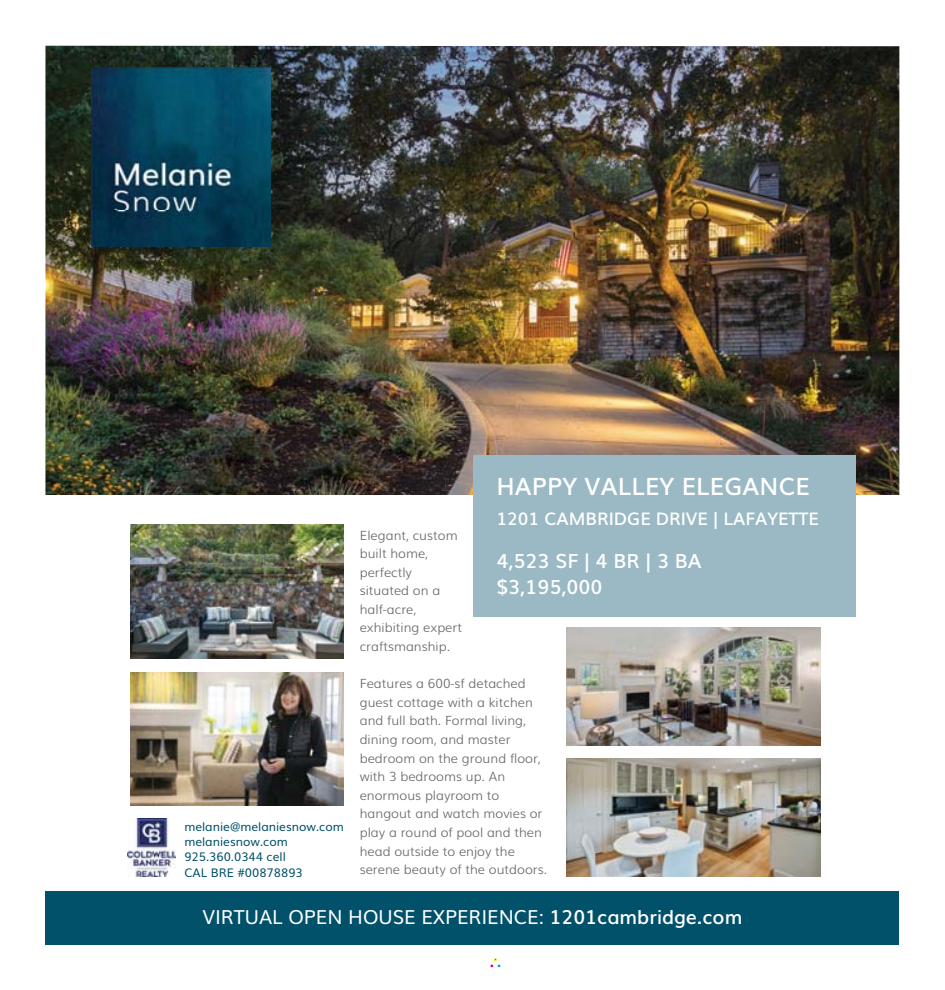
<style>
.page{position:relative;width:945px;height:990px;background:#fff}
.page>*{position:absolute;margin:0;border:0;box-sizing:border-box;transform-origin:0 0}
.t1{font:600 24px "Muli";letter-spacing:.005em;color:#fff}
.t2{font:600 19.62px/26.2px "Muli";color:#fff}
.t3{font:19.5px "Muli";color:#fff}
.t4{font:600 17.5px "Muli";color:#fff}
.t5{font:300 12.88px/18.6px "Muli";color:#666767}
.t6{font:12px/15.2px "Muli";color:#02516a}
.s1{font-weight:600}
</style>
<div class="page">
<div style="left:490px;top:958px;width:11px;height:10px;border:1px solid #fff"></div>
<div style="left:45px;top:891px;width:854px;height:54px;background:#02516a"></div>
<img style="left:45px;top:46px;width:854px;height:449px">
<img style="left:92px;top:68px;width:178px;height:178px">
<div style="left:473px;top:455px;width:383px;height:161px;background:#9ab9c4"></div>
<img style="left:128px;top:819px;width:48px;height:57px">
<img style="left:566px;top:627px;width:254px;height:118px">
<img style="left:566px;top:758px;width:254px;height:119px">
<img style="left:130px;top:525px;width:213px;height:133px">
<img style="left:131px;top:672px;width:213px;height:134px">
<p class="t6" style="left:184px;top:819px;width:161px">melanie@melaniesnow.com melaniesnow.com<br>925.360.0344 cell<br>CAL BRE #00878893</p>
<h1 class="t1" style="left:496px;top:478px;width:315px">HAPPY VALLEY ELEGANCE</h1>
<h3 class="t4" style="left:496px;top:512px;width:324px">1201 CAMBRIDGE DRIVE | LAFAYETTE</h3>
<h2 class="t2" style="left:496px;top:550px;width:207px">4,523 SF | 4 BR | 3 BA $3,195,000</h2>
<p class="t5" style="left:360px;top:527px;width:104px">Elegant, custom built home, perfectly situated on a half-acre, exhibiting expert craftsmanship.</p>
<p class="t5" style="left:360px;top:676px;width:189px">Features a 600-sf detached guest cottage with a kitchen and full bath. Formal living, dining room, and master bedroom on the ground floor, with 3 bedrooms up. An enormous playroom to hangout and watch movies or play a round of pool and then head outside to enjoy the serene beauty of the outdoors.</p>
<h3 class="t3" style="left:202px;top:906px;width:541px">VIRTUAL OPEN HOUSE EXPERIENCE: <span class="s1">1201cambridge.com</span></h3>
</div>
